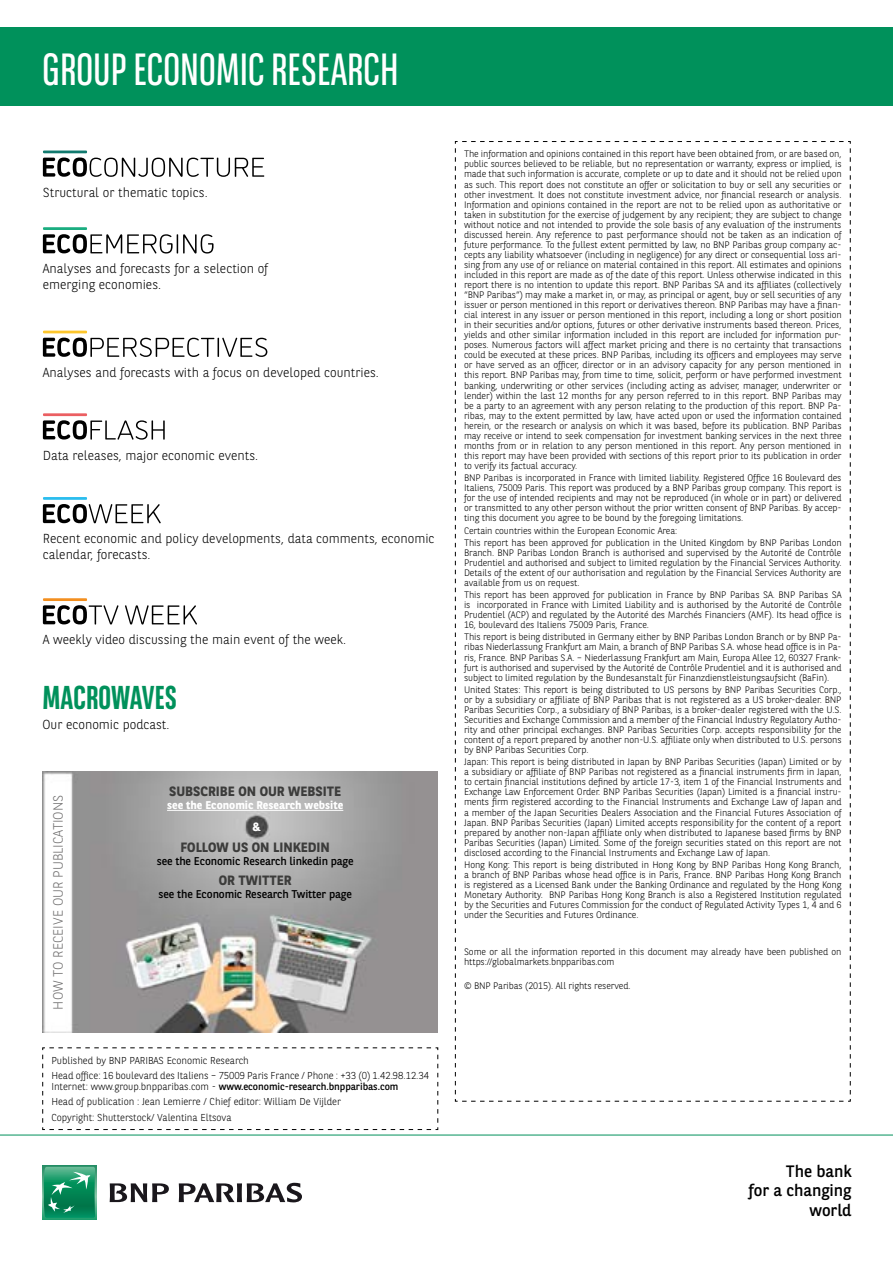
<style>
.page{position:relative;width:893px;height:1263px;background:#fff}
.page>*{position:absolute;margin:0;border:0;box-sizing:border-box;transform-origin:0 0}
.t1{font:45px "BNPP Sans Condensed";color:#fff}
.t2{font:700 33px "BNPP Sans Condensed";color:#00915b}
.t3{font:16.5px/19.8px "BNPP Sans";color:#000;text-align:right}
.t4{font:700 13.5px "BNPP Sans";color:#3c3c3b}
.t5{font:300 13.5px "BNPP Sans";color:#706f6f}
.t6{font:300 13.05px/15.6px "BNPP Sans";color:#000}
.t7{font:700 12px "BNPP Sans";color:#fff}
.t8{font:11.25px "BNPP Sans";letter-spacing:-.01em;color:#000}
.t9{font:700 11.25px "BNPP Sans";color:#fff}
.t10{font:300 10.05px/15.1px "BNPP Sans";letter-spacing:-.005em;color:#000}
.t11{font:300 9.45px/10.1px "BNPP Sans";letter-spacing:-.01em;color:#000;text-align:justify}
.s1{font-weight:400}
</style>
<div class="page">
<svg style="left:43px;top:1166px;width:53px;height:53px"></svg>
<svg style="left:44px;top:1167px;width:51px;height:51px;background:#26996e"></svg>
<svg style="left:110px;top:1183px;width:59px;height:19px"></svg>
<svg style="left:179px;top:1183px;width:123px;height:19px"></svg>
<hr style="left:0;top:1135px;width:893px;height:1px;background:#00915b">
<div style="left:1px;top:27px;width:892px;height:79px;background:#00915b"></div>
<svg style="left:43px;top:151px;width:221px;height:26px"></svg>
<svg style="left:43px;top:497px;width:118px;height:26px"></svg>
<svg style="left:43px;top:413px;width:122px;height:27px"></svg>
<svg style="left:43px;top:227px;width:171px;height:26px"></svg>
<svg style="left:43px;top:331px;width:224px;height:26px"></svg>
<svg style="left:43px;top:598px;width:75px;height:26px"></svg>
<svg style="left:125px;top:605px;width:72px;height:19px"></svg>
<svg style="left:462px;top:1101px;width:382px;height:1px"></svg>
<svg style="left:455px;top:141px;width:396px;height:960px"></svg>
<svg style="left:42px;top:1047px;width:397px;height:83px"></svg>
<img style="left:43px;top:771px;width:395px;height:262px">
<hr style="left:167px;top:810px;width:176px;height:1px;background:#fff">
<h1 class="t1" style="left:43px;top:41px;width:358px">GROUP ECONOMIC RESEARCH</h1>
<h3 class="t6" style="left:43px;top:184px;width:166px">Structural or thematic topics.</h3>
<h3 class="t6" style="left:43px;top:260px;width:227px">Analyses and forecasts for a selection of emerging economies.</h3>
<h3 class="t6" style="left:43px;top:364px;width:338px">Analyses and forecasts with a focus on developed countries.</h3>
<h3 class="t6" style="left:43px;top:447px;width:217px">Data releases, major economic events.</h3>
<h3 class="t6" style="left:43px;top:530px;width:393px">Recent economic and policy developments, data comments, economic calendar, forecasts.</h3>
<h3 class="t6" style="left:43px;top:631px;width:305px">A weekly video discussing the main event of the week.</h3>
<h2 class="t2" style="left:43px;top:679px;width:136px">MACROWAVES</h2>
<h3 class="t6" style="left:43px;top:716px;width:128px">Our economic podcast.</h3>
<h3 class="t5" style="left:49px;top:1009px;width:216px;rotate:-90deg">HOW TO RECEIVE OUR PUBLICATIONS</h3>
<h3 class="t4" style="left:169px;top:782px;width:174px">SUBSCRIBE ON OUR WEBSITE</h3>
<p class="t9" style="left:167px;top:798px;width:178px">see the Economic Research website</p>
<h3 class="t4" style="left:180px;top:838px;width:151px">FOLLOW US ON LINKEDIN</h3>
<p class="t8" style="left:157px;top:854px;width:198px">see the Economic Research linkedin page</p>
<h3 class="t4" style="left:219px;top:871px;width:75px">OR TWITTER</h3>
<p class="t8" style="left:159px;top:886px;width:195px">see the Economic Research Twitter page</p>
<p class="t7" style="left:253px;top:818px;width:9px">&amp;</p>
<p class="t10" style="left:51px;top:1052px;width:379px">Published by BNP PARIBAS Economic Research<br>Head office: 16 boulevard des Italiens – 75009 Paris France / Phone : +33 (0) 1.42.98.12.34</p>
<p class="t10" style="left:51px;top:1079px;width:349px">Internet: www.group.bnpparibas.com - <span class="s1">www.economic-research.bnpparibas.com<br></span>Head of publication : Jean Lemierre / Chief editor: William De Vijlder<br>Copyright: Shutterstock/ Valentina Eltsova</p>
<p class="t11" style="left:464px;top:149px;width:379px">The information and opinions contained in this report have been obtained from, or are based on, public sources believed to be reliable, but no representation or warranty, express or implied, is made that such information is accurate, complete or up to date and it should not be relied upon as such. This report does not constitute an offer or solicitation to buy or sell any securities or other investment. It does not constitute investment advice, nor financial research or analysis.<br>Information and opinions contained in the report are not to be relied upon as authoritative or taken in substitution for the exercise of judgement by any recipient; they are subject to change without notice and not intended to provide the sole basis of any evaluation of the instruments discussed herein. Any reference to past performance should not be taken as an indication of future performance. To the fullest extent permitted by law, no BNP Paribas group company ac&shy;cepts any liability whatsoever (including in negligence) for any direct or consequential loss ari&shy;sing from any use of or reliance on material contained in this report. All estimates and opinions included in this report are made as of the date of this report. Unless otherwise indicated in this report there is no intention to update this report. BNP Paribas SA and its affiliates (collectively “BNP Paribas”) may make a market in, or may, as principal or agent, buy or sell securities of any issuer or person mentioned in this report or derivatives thereon. BNP Paribas may have a finan&shy;cial interest in any issuer or person mentioned in this report, including a long or short position in their securities and/or options, futures or other derivative instruments based thereon. Prices, yields and other similar information included in this report are included for information pur&shy;poses. Numerous factors will affect market pricing and there is no certainty that transactions could be executed at these prices. BNP Paribas, including its officers and employees may serve or have served as an officer, director or in an advisory capacity for any person mentioned in this report. BNP Paribas may, from time to time, solicit, perform or have performed investment banking, underwriting or other services (including acting as adviser, manager, underwriter or lender) within the last 12 months for any person referred to in this report. BNP Paribas may be a party to an agreement with any person relating to the production of this report. BNP Pa&shy;ribas, may to the extent permitted by law, have acted upon or used the information contained herein, or the research or analysis on which it was based, before its publication. BNP Paribas may receive or intend to seek compensation for investment banking services in the next three months from or in relation to any person mentioned in this report. Any person mentioned in this report may have been provided with sections of this report prior to its publication in order to verify its factual accuracy.</p>
<p class="t11" style="left:464px;top:472px;width:379px">BNP Paribas is incorporated in France with limited liability. Registered Office 16 Boulevard des Italiens, 75009 Paris. This report was produced by a BNP Paribas group company. This report is for the use of intended recipients and may not be reproduced (in whole or in part) or delivered or transmitted to any other person without the prior written consent of BNP Paribas. By accep&shy;ting this document you agree to be bound by the foregoing limitations.</p>
<p class="t11" style="left:464px;top:524px;width:379px;line-height:12.1px">Certain countries within the European Economic Area:<br>This report has been approved for publication in the United Kingdom by BNP Paribas London</p>
<p class="t11" style="left:464px;top:547px;width:379px">Branch. BNP Paribas London Branch is authorised and supervised by the Autorité de Contrôle Prudentiel and authorised and subject to limited regulation by the Financial Services Authority.<br>Details of the extent of our authorisation and regulation by the Financial Services Authority are available from us on request.</p>
<p class="t11" style="left:464px;top:589px;width:379px">This report has been approved for publication in France by BNP Paribas SA. BNP Paribas SA is incorporated in France with Limited Liability and is authorised by the Autorité de Contrôle Prudentiel (ACP) and regulated by the Autorité des Marchés Financiers (AMF). Its head office is 16, boulevard des Italiens 75009 Paris, France.</p>
<p class="t11" style="left:464px;top:632px;width:379px">This report is being distributed in Germany either by BNP Paribas London Branch or by BNP Pa&shy;ribas Niederlassung Frankfurt am Main, a branch of BNP Paribas S.A. whose head office is in Pa&shy;ris, France. BNP Paribas S.A. – Niederlassung Frankfurt am Main, Europa Allee 12, 60327 Frank&shy;furt is authorised and supervised by the Autorité de Contrôle Prudentiel and it is authorised and subject to limited regulation by the Bundesanstalt für Finanzdienstleistungsaufsicht (BaFin).</p>
<p class="t11" style="left:464px;top:684px;width:379px">United States: This report is being distributed to US persons by BNP Paribas Securities Corp., or by a subsidiary or affiliate of BNP Paribas that is not registered as a US broker-dealer. BNP Paribas Securities Corp., a subsidiary of BNP Paribas, is a broker-dealer registered with the U.S.<br>Securities and Exchange Commission and a member of the Financial Industry Regulatory Autho&shy;rity and other principal exchanges. BNP Paribas Securities Corp. accepts responsibility for the content of a report prepared by another non-U.S. affiliate only when distributed to U.S. persons by BNP Paribas Securities Corp.</p>
<p class="t11" style="left:464px;top:756px;width:379px">Japan: This report is being distributed in Japan by BNP Paribas Securities (Japan) Limited or by a subsidiary or affiliate of BNP Paribas not registered as a financial instruments firm in Japan, to certain financial institutions defined by article 17-3, item 1 of the Financial Instruments and Exchange Law Enforcement Order. BNP Paribas Securities (Japan) Limited is a financial instru&shy;ments firm registered according to the Financial Instruments and Exchange Law of Japan and a member of the Japan Securities Dealers Association and the Financial Futures Association of Japan. BNP Paribas Securities (Japan) Limited accepts responsibility for the content of a report prepared by another non-Japan affiliate only when distributed to Japanese based firms by BNP Paribas Securities (Japan) Limited. Some of the foreign securities stated on this report are not disclosed according to the Financial Instruments and Exchange Law of Japan.</p>
<p class="t11" style="left:464px;top:859px;width:379px">Hong Kong: This report is being distributed in Hong Kong by BNP Paribas Hong Kong Branch, a branch of BNP Paribas whose head office is in Paris, France. BNP Paribas Hong Kong Branch is registered as a Licensed Bank under the Banking Ordinance and regulated by the Hong Kong Monetary Authority. BNP Paribas Hong Kong Branch is also a Registered Institution regulated by the Securities and Futures Commission for the conduct of Regulated Activity Types 1, 4 and 6 under the Securities and Futures Ordinance.</p>
<p class="t11" style="left:464px;top:946px;width:379px">Some or all the information reported in this document may already have been published on https://globalmarkets.bnpparibas.com</p>
<p class="t11" style="left:464px;top:980px;width:168px">© BNP Paribas (2015). All rights reserved.</p>
<h3 class="t3" style="left:748px;top:1160px;width:104px">The bank<br>for a changing world</h3>
</div>
